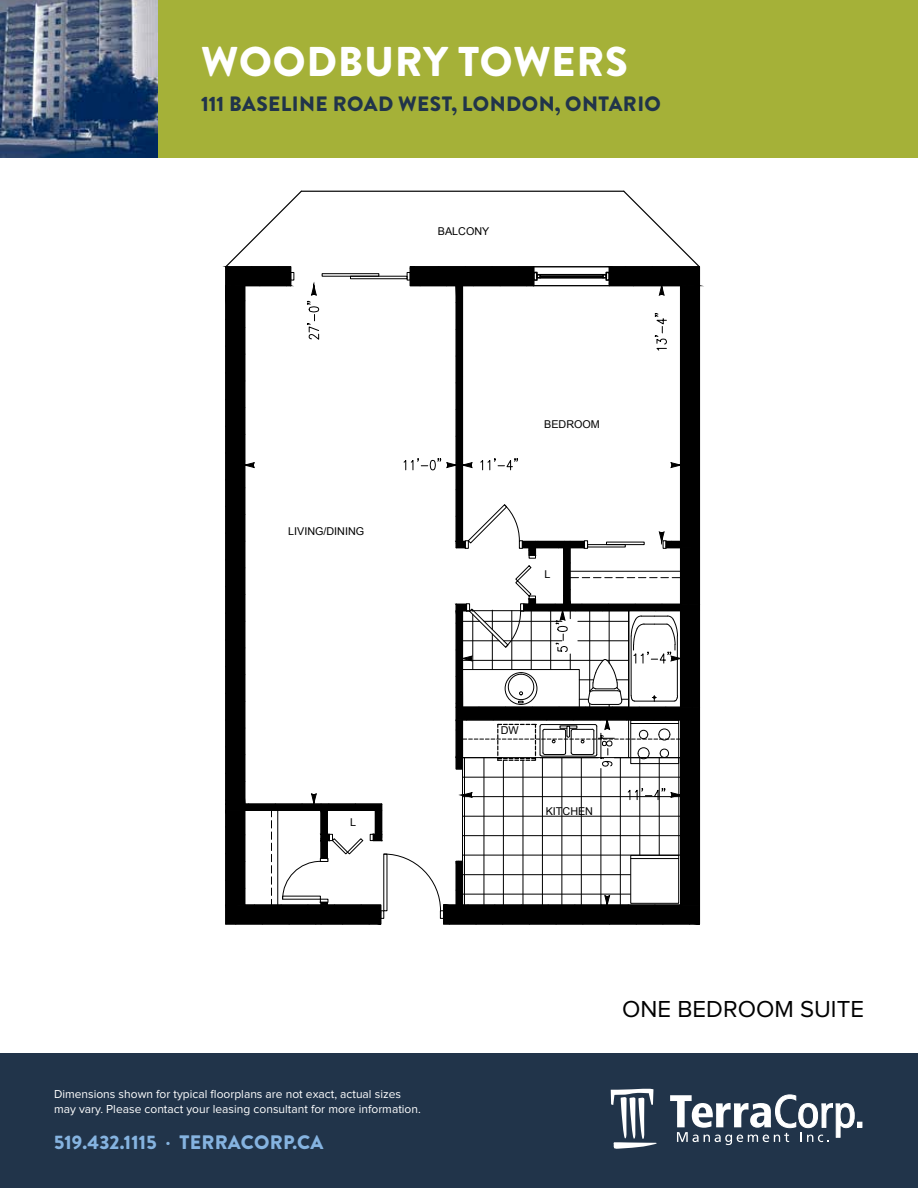
<style>
.page{position:relative;width:918px;height:1188px;background:#fff}
.page>*{position:absolute;margin:0;border:0;box-sizing:border-box;transform-origin:0 0}
.t1{font:900 41.55px "Brandon Grotesque";letter-spacing:.02em;color:#fff}
.t2{font:24px "Proxima Nova";color:#000}
.t3{font:900 20.85px "Brandon Grotesque";letter-spacing:.02em;color:#21344a}
.t4{font:900 19.5px "Brandon Grotesque";letter-spacing:.01em;color:#85b3e0}
.t5{font:12px/15px "Proxima Nova";color:#fff}
.t6{font:10.8px "Arial";color:#000}
</style>
<div class="page">
<div style="left:0;top:0;width:918px;height:158px;background:#a5b138"></div>
<div style="left:0;top:1053px;width:918px;height:135px;background:#21344a"></div>
<svg style="left:670px;top:1094px;width:192px;height:51px"></svg>
<svg style="left:611px;top:1089px;width:46px;height:60px"></svg>
<svg style="left:224px;top:190px;width:477px;height:735px"></svg>
<img style="left:0;top:0;width:158px;height:158px">
<h1 class="t1" style="left:201px;top:32px;width:428px">WOODBURY TOWERS</h1>
<h3 class="t3" style="left:201px;top:89px;width:462px">111 BASELINE ROAD WEST, LONDON, ONTARIO</h3>
<p class="t6" style="left:438px;top:224px;width:53px">BALCONY</p>
<p class="t6" style="left:288px;top:524px;width:78px">LIVING/DINING</p>
<p class="t6" style="left:350px;top:815px;width:7px">L</p>
<p class="t5" style="left:54px;top:1087px;width:368px">Dimensions shown for typical floorplans are not exact, actual sizes may vary. Please contact your leasing consultant for more information.</p>
<h3 class="t4" style="left:54px;top:1129px;width:271px">519.432.1115 <sup>•</sup> TERRACORP.CA</h3>
<p class="t6" style="left:544px;top:417px;width:57px">BEDROOM</p>
<p class="t6" style="left:544px;top:567px;width:7px">L</p>
<p class="t6" style="left:501px;top:723px;width:19px">DW</p>
<p class="t6" style="left:546px;top:804px;width:49px">KITCHEN</p>
<h2 class="t2" style="left:622px;top:998px;width:243px">ONE BEDROOM SUITE</h2>
</div>
